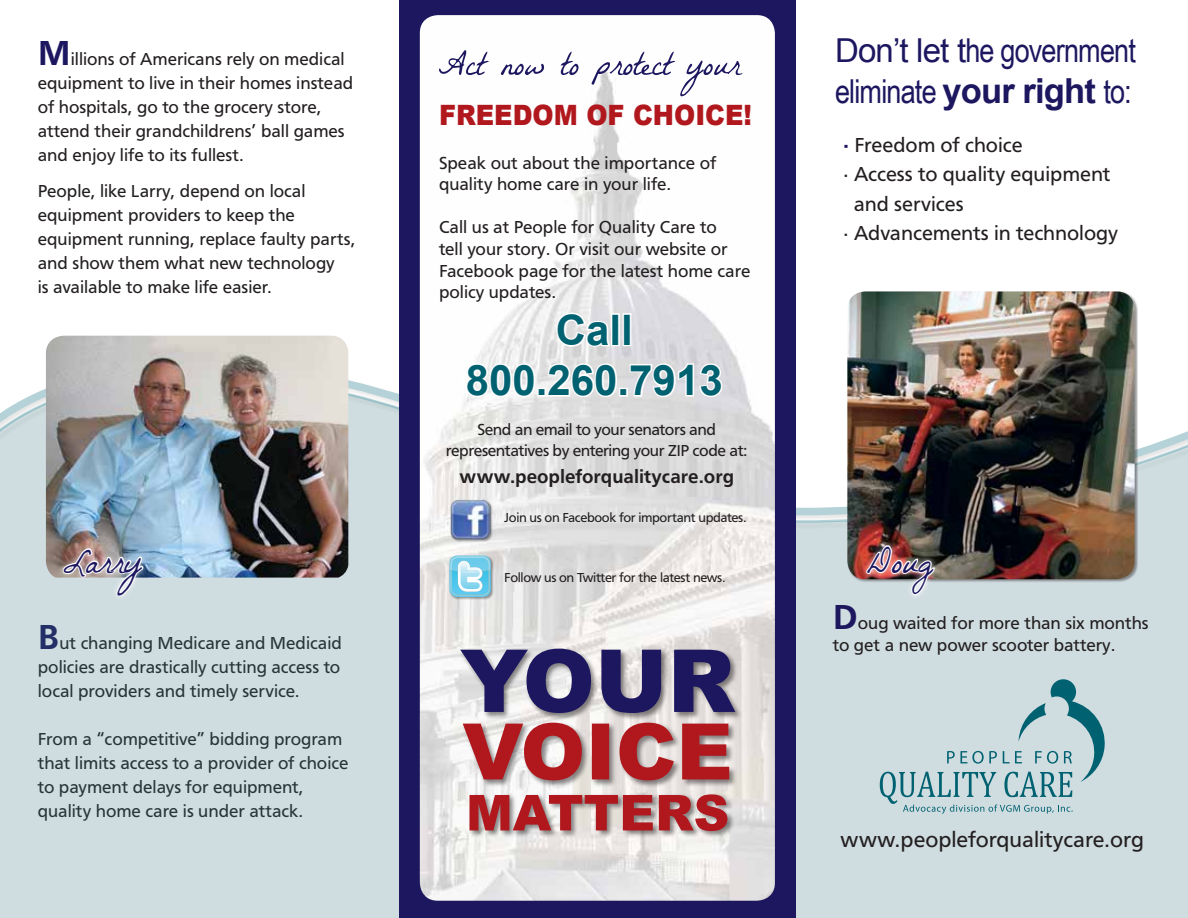
<style>
.page{position:relative;width:1188px;height:918px;background:#fff}
.page>*{position:absolute;margin:0;border:0;box-sizing:border-box;transform-origin:0 0}
.t1{font:700 42px/50.4px "Arial";color:#006171;text-align:center}
.t2{font:33px/41.4px "Arial Narrow";letter-spacing:-.025em;color:#1d1760}
.t3{font:33px "La Belle Aurore";letter-spacing:-.005em;color:#1d1760}
.t4{font:900 28.05px "Arial";color:#b1181e;scale:.91 1}
.t5{font:22.5px "Carto Gothic Std";color:#231f20}
.t6{font:21px "Carto Gothic Std";color:#231f20}
.t7{font:700 19.5px "Carto Gothic Std";color:#231f20}
.t8{font:18px/24px "Carto Gothic Std";color:#231f20}
.t9{font:16.5px/21.6px "Carto Gothic Std";letter-spacing:-.03em;color:#231f20;text-align:center}
.t10{font:13.5px "Carto Gothic Std";letter-spacing:-.025em;color:#231f20}
.s1{font-weight:700;font-size:36px;color:#1d1760}
.s2{font-family:"Arial"}
.s3{font-family:"Arial";font-weight:700;font-size:34.5px}
.s4{font-weight:700;font-size:22.5px;color:#1d1760}
</style>
<div class="page">
<div style="left:0;top:335px;width:1188px;height:583px;background:#cfdce0"></div>
<svg style="left:0;top:349px;width:1188px;height:179px"></svg>
<div style="left:399px;top:0;width:397px;height:918px;background:#1d1760"></div>
<img style="left:420px;top:15px;width:355px;height:886px">
<svg style="left:439px;top:50px;width:304px;height:46px;background:#e7e7ed"></svg>
<div style="left:468px;top:793px;width:267px;height:46px;background:#231f20;opacity:.53"></div>
<svg style="left:469px;top:794px;width:258px;height:37px;background:#bb6164"></svg>
<div style="left:462px;top:721px;width:275px;height:67px;background:#231f20;opacity:.53"></div>
<svg style="left:463px;top:723px;width:266px;height:57px;background:#bf686a"></svg>
<div style="left:459px;top:647px;width:284px;height:74px;background:#231f20;opacity:.53"></div>
<svg style="left:460px;top:649px;width:275px;height:64px"></svg>
<div style="left:847px;top:291px;width:291px;height:292px;background:#231f20;opacity:.44"></div>
<img style="left:847px;top:291px;width:288px;height:288px">
<div style="left:861px;top:539px;width:79px;height:62px;background:#fff;opacity:.75"></div>
<img style="left:864px;top:540px;width:72px;height:57px">
<img style="left:46px;top:336px;width:302px;height:242px">
<div style="left:57px;top:542px;width:92px;height:59px;background:#fff;opacity:.75"></div>
<svg style="left:61px;top:547px;width:84px;height:51px"></svg>
<div style="left:451px;top:499px;width:42px;height:44px;background:#231f20;opacity:.45"></div>
<img style="left:450px;top:499px;width:41px;height:41px">
<svg style="left:555px;top:311px;width:58px;height:38px;background:#ececed"></svg>
<div style="left:611px;top:313px;width:9px;height:33px;border:3px solid #fff"></div>
<div style="left:623px;top:313px;width:8px;height:33px;border:3px solid #fff"></div>
<svg style="left:465px;top:361px;width:72px;height:38px;background:#f6f6f6"></svg>
<div style="left:537px;top:388px;width:9px;height:9px;border:3px solid #fff"></div>
<svg style="left:545px;top:361px;width:74px;height:38px;background:#eee"></svg>
<div style="left:619px;top:388px;width:9px;height:9px;border:3px solid #fff"></div>
<svg style="left:628px;top:362px;width:96px;height:37px;background:#e8e8ea"></svg>
<div style="left:449px;top:555px;width:45px;height:45px;background:#231f20;opacity:.45"></div>
<svg style="left:450px;top:556px;width:41px;height:41px;background:#90d5ea"></svg>
<svg style="left:880px;top:679px;width:225px;height:135px;background:#b5ccd2"></svg>
<p class="t8" style="left:38px;top:47px;width:317px"><span class="s1">M</span>illions of Americans rely on medical equipment to live in their homes instead of hospitals, go to the grocery store, attend their grandchildrens’ ball games and enjoy life to its fullest.</p>
<p class="t8" style="left:38px;top:179px;width:319px">People, like Larry, depend on local equipment providers to keep the equipment running, replace faulty parts, and show them what new technology<br>is available to make life easier.</p>
<h2 class="t3" style="left:63px;top:542px;width:80px">Larry</h2>
<p class="t8" style="left:38px;top:631px;width:306px;text-align:justify"><span class="s1">B</span>ut changing Medicare and Medicaid policies are drastically cutting access to local providers and timely service.</p>
<p class="t8" style="left:38px;top:727px;width:312px">From a “competitive” bidding program that limits access to a provider of choice to payment delays for equipment, quality home care is under attack.</p>
<h3 class="t4" style="left:439px;top:94px;width:345px">FREEDOM OF CHOICE!</h3>
<p class="t8" style="left:439px;top:152px;width:279px;line-height:21.6px">Speak out about the importance of quality home care in your life.</p>
<p class="t8" style="left:439px;top:217px;width:313px;line-height:21.6px">Call us at People for Quality Care to<br>tell your story. Or visit our website or<br>Facebook page for the latest home care policy updates.</p>
<h1 class="t1" style="left:466px;top:306px;width:258px">Call<br>800.260.7913</h1>
<p class="t9" style="left:446px;top:418px;width:303px">Send an email to your senators and representatives by entering your ZIP code at:</p>
<p class="t7" style="left:460px;top:466px;width:276px">www.peopleforqualitycare.org</p>
<p class="t10" style="left:504px;top:510px;width:244px">Join us on Facebook for important updates.</p>
<p class="t10" style="left:504px;top:570px;width:223px">Follow us on Twitter for the latest news.</p>
<h2 class="t2" style="left:835px;top:28px;width:302px"><span class="s2">Don’t let t</span>he government eliminate <span class="s3">your right</span> to:</h2>
<p class="t6" style="left:843px;top:133px;width:181px"><span class="s4">·</span> Freedom of choice</p>
<p class="t6" style="left:843px;top:162px;width:269px">· Access to quality equipment</p>
<p class="t6" style="left:854px;top:192px;width:111px">and services</p>
<p class="t6" style="left:843px;top:221px;width:276px">· Advancements in technology</p>
<h2 class="t3" style="left:867px;top:542px;width:67px">Doug</h2>
<p class="t8" style="left:833px;top:612px;width:317px;line-height:21.6px"><span class="s1">D</span>oug waited for more than six months to get a new power scooter battery.</p>
<p class="t5" style="left:841px;top:826px;width:305px">www.peopleforqualitycare.org</p>
</div>
